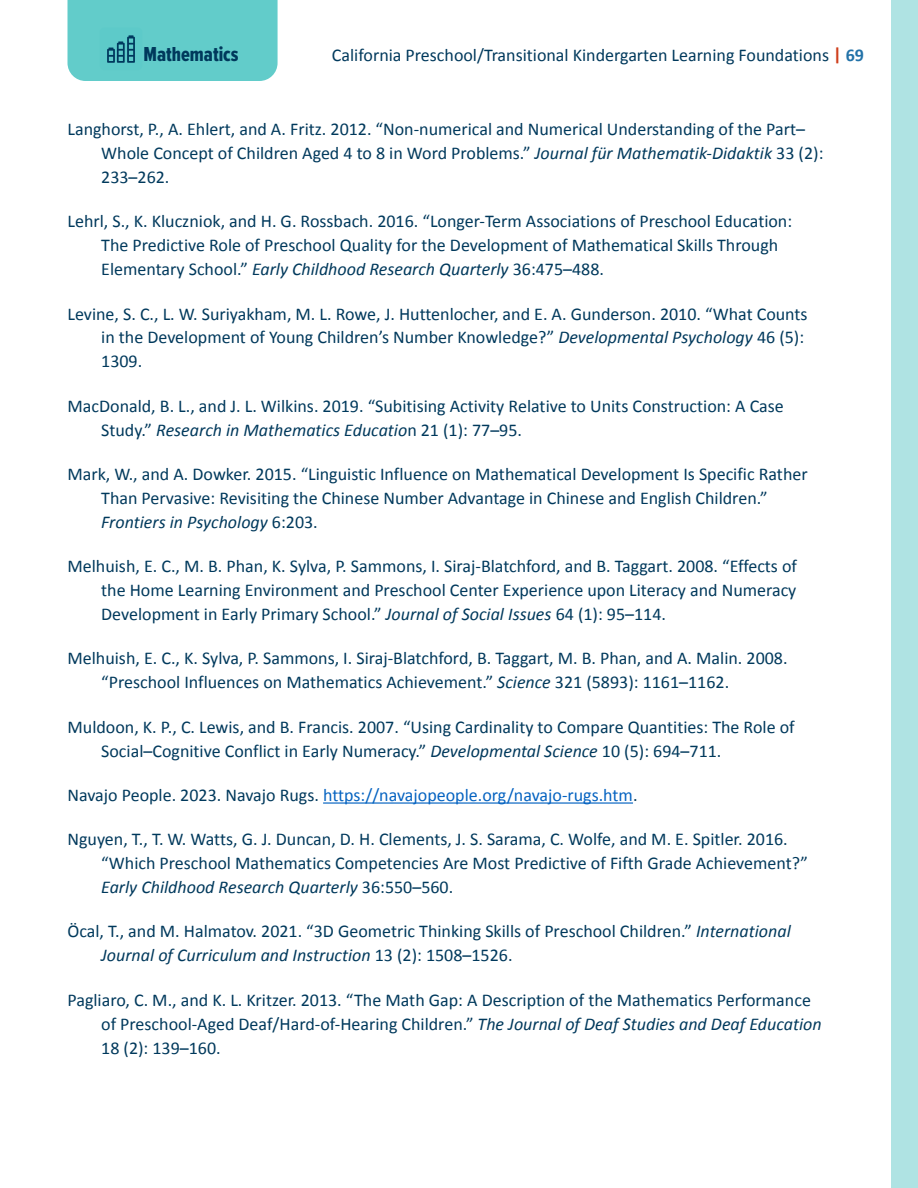
<style>
.page{position:relative;width:918px;height:1188px;background:#fff}
.page>*{position:absolute;margin:0;border:0;box-sizing:border-box;transform-origin:0 0}
.t1{font:21px "Proxima Nova Ex Cn Extrabld";color:#00395c}
.t2{font:18px/24px "Calibri";color:#00395c}
.t3{font:18px "Calibri";color:#0563c1}
.s1{font-weight:700;color:#cf3f1c}
.s2{font-weight:700;color:#2272a8}
.s3{font-style:italic}
.s4{color:#00395c}
</style>
<div class="page">
<div style="left:68px;top:0;width:210px;height:81px;background:#62ccca"></div>
<div style="left:891px;top:0;width:27px;height:1188px;background:#afe3e3"></div>
<hr style="left:323px;top:802px;width:310px;height:2px;background:#0563c1">
<p class="t1" style="left:144px;top:38px;width:96px">Mathematics</p>
<p class="t2" style="left:332px;top:42px;width:534px">California Preschool/Transitional Kindergarten Learning Foundations <span class="s1">|</span> <span class="s2">69</span></p>
<p class="t2" style="left:101px;top:116px;width:724px;text-indent:-34px">Langhorst, P., A. Ehlert, and A. Fritz. 2012. “Non-numerical and Numerical Understanding of the Part–<br>Whole Concept of Children Aged 4 to 8 in Word Problems.” <span class="s3">Journal für Mathematik-Didaktik</span> 33 (2):<br>233–262.</p>
<p class="t2" style="left:101px;top:208px;width:693px;text-indent:-34px">Lehrl, S., K. Kluczniok, and H. G. Rossbach. 2016. “Longer-Term Associations of Preschool Education:<br>The Predictive Role of Preschool Quality for the Development of Mathematical Skills Through<br>Elementary School.” <span class="s3">Early Childhood Research Quarterly</span> 36:475–488.</p>
<p class="t2" style="left:101px;top:301px;width:708px;text-indent:-34px">Levine, S. C., L. W. Suriyakham, M. L. Rowe, J. Huttenlocher, and E. A. Gunderson. 2010. “What Counts in the Development of Young Children’s Number Knowledge?” <span class="s3">Developmental Psychology</span> 46 (5):<br>1309.</p>
<p class="t2" style="left:101px;top:393px;width:684px;text-indent:-34px">MacDonald, B. L., and J. L. Wilkins. 2019. “Subitising Activity Relative to Units Construction: A Case<br>Study.” <span class="s3">Research in Mathematics Educatio</span>n 21 (1): 77–95.</p>
<p class="t2" style="left:101px;top:461px;width:708px;text-indent:-34px">Mark, W., and A. Dowker. 2015. “Linguistic Influence on Mathematical Development Is Specific Rather<br>Than Pervasive: Revisiting the Chinese Number Advantage in Chinese and English Children.”<br><span class="s3">Frontiers in Psychology</span> 6:203.</p>
<p class="t2" style="left:101px;top:553px;width:697px;text-align:justify;text-indent:-34px">Melhuish, E. C., M. B. Phan, K. Sylva, P. Sammons, I. Siraj-Blatchford, and B. Taggart. 2008. “Effects of the Home Learning Environment and Preschool Center Experience upon Literacy and Numeracy Development in Early Primary School.” <span class="s3">Journal of Social Issues</span> 64 (1): 95–114.</p>
<p class="t2" style="left:101px;top:646px;width:688px;text-indent:-34px">Melhuish, E. C., K. Sylva, P. Sammons, I. Siraj-Blatchford, B. Taggart, M. B. Phan, and A. Malin. 2008. “Preschool Influences on Mathematics Achievement.” <span class="s3">Science</span> 321 (5893): 1161–1162.</p>
<p class="t2" style="left:101px;top:714px;width:695px;text-indent:-34px">Muldoon, K. P., C. Lewis, and B. Francis. 2007. “Using Cardinality to Compare Quantities: The Role of<br>Social–Cognitive Conflict in Early Numeracy.” <span class="s3">Developmental Science</span> 10 (5): 694–711.</p>
<p class="t3" style="left:68px;top:784px;width:572px"><span class="s4">Navajo People. 2023. Navajo Rugs.</span> https://navajopeople.org/navajo-rugs.htm<span class="s4">.</span></p>
<p class="t2" style="left:101px;top:826px;width:708px;text-indent:-34px">Nguyen, T., T. W. Watts, G. J. Duncan, D. H. Clements, J. S. Sarama, C. Wolfe, and M. E. Spitler. 2016. “Which Preschool Mathematics Competencies Are Most Predictive of Fifth Grade Achievement?”<br><span class="s3">Early Childhood Research Quarterly</span> 36:550–560.</p>
<p class="t2" style="left:101px;top:919px;width:691px;text-indent:-34px">Öcal, T., and M. Halmatov. 2021. “3D Geometric Thinking Skills of Preschool Children.” <span class="s3">International<br>Journal of Curriculum and Instruction</span> 13 (2): 1508–1526.</p>
<p class="t2" style="left:101px;top:987px;width:722px;text-indent:-34px">Pagliaro, C. M., and K. L. Kritzer. 2013. “The Math Gap: A Description of the Mathematics Performance of Preschool-Aged Deaf/Hard-of-Hearing Children.” <span class="s3">The Journal of Deaf Studies and Deaf Education<br></span>18 (2): 139–160.</p>
</div>
